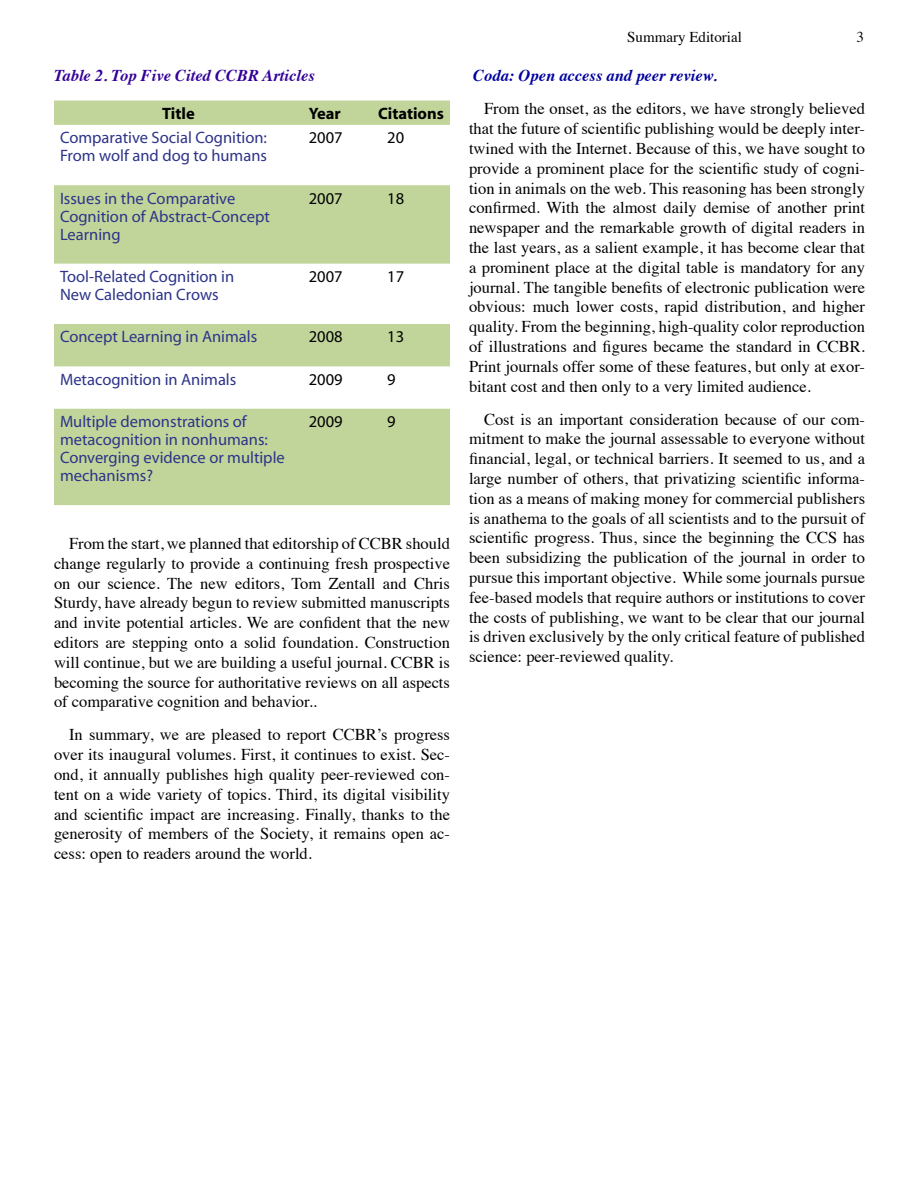
<style>
.page{position:relative;width:918px;height:1188px;background:#fff}
.page>*{position:absolute;margin:0;border:0;box-sizing:border-box;transform-origin:0 0}
.t1{font:16.5px/19.8px "Times";color:#000;text-align:justify}
.t2{font:16.5px/18px "Myriad";color:#2d3489}
.t3{font:16.5px "Myriad";color:#000}
.t4{font:italic 700 16.5px "Times";color:#309}
.t5{font:italic 700 16.5px "Times";color:#00019f}
.t6{font:700 16.5px "Myriad";color:#000}
.t7{font:15px "Times";color:#000}
</style>
<div class="page">
<svg style="left:54px;top:100px;width:396px;height:25px;background:#c2d69c"></svg>
<svg style="left:54px;top:185px;width:396px;height:320px;fill:#c1d59a"></svg>
<p class="t7" style="left:627px;top:23px;width:116px">Summary Editorial</p>
<p class="t4" style="left:54px;top:60px;width:262px">Table 2. Top Five Cited CCBR Articles</p>
<p class="t5" style="left:473px;top:60px;width:246px">Coda: Open access and peer review.</p>
<p class="t1" style="left:469px;top:98px;width:398px;text-indent:15px">From the onset, as the editors, we have strongly believed that the future of scientific publishing would be deeply inter&shy;twined with the Internet. Because of this, we have sought to provide a prominent place for the scientific study of cogni&shy;tion in animals on the web. This reasoning has been strongly confirmed. With the almost daily demise of another print newspaper and the remarkable growth of digital readers in the last years, as a salient example, it has become clear that a prominent place at the digital table is mandatory for any journal. The tangible benefits of electronic publication were obvious: much lower costs, rapid distribution, and higher quality. From the beginning, high-quality color reproduction of illustrations and figures became the standard in CCBR.<br>Print journals offer some of these features, but only at exor&shy;bitant cost and then only to a very limited audience.</p>
<p class="t1" style="left:469px;top:408px;width:398px;text-indent:15px">Cost is an important consideration because of our com&shy;mitment to make the journal assessable to everyone without financial, legal, or technical barriers. It seemed to us, and a large number of others, that privatizing scientific informa&shy;tion as a means of making money for commercial publishers is anathema to the goals of all scientists and to the pursuit of scientific progress. Thus, since the beginning the CCS has been subsidizing the publication of the journal in order to pursue this important objective. While some journals pursue fee-based models that require authors or institutions to cover the costs of publishing, we want to be clear that our journal is driven exclusively by the only critical feature of published science: peer-reviewed quality.</p>
<p class="t6" style="left:162px;top:105px;width:34px">Title</p>
<p class="t6" style="left:309px;top:105px;width:33px">Year</p>
<p class="t6" style="left:378px;top:105px;width:67px">Citations</p>
<p class="t2" style="left:60px;top:129px;width:209px">Comparative Social Cognition:<br>From wolf and dog to humans</p>
<p class="t3" style="left:309px;top:130px;width:35px">2007</p>
<p class="t3" style="left:387px;top:130px;width:18px">20</p>
<p class="t2" style="left:60px;top:190px;width:211px">Issues in the Comparative<br>Cognition of Abstract-Concept<br>Learning</p>
<p class="t3" style="left:309px;top:190px;width:35px">2007</p>
<p class="t3" style="left:387px;top:190px;width:18px">18</p>
<p class="t2" style="left:60px;top:268px;width:176px">Tool-Related Cognition in<br>New Caledonian Crows</p>
<p class="t3" style="left:309px;top:268px;width:35px">2007</p>
<p class="t3" style="left:387px;top:268px;width:18px">17</p>
<p class="t2" style="left:60px;top:329px;width:199px">Concept Learning in Animals</p>
<p class="t3" style="left:309px;top:329px;width:35px">2008</p>
<p class="t3" style="left:387px;top:329px;width:18px">13</p>
<p class="t2" style="left:60px;top:371px;width:178px">Metacognition in Animals</p>
<p class="t3" style="left:309px;top:371px;width:35px">2009</p>
<p class="t3" style="left:387px;top:371px;width:10px">9</p>
<p class="t2" style="left:60px;top:413px;width:226px">Multiple demonstrations of metacognition in nonhumans:<br>Converging evidence or multiple mechanisms?</p>
<p class="t3" style="left:309px;top:413px;width:35px">2009</p>
<p class="t3" style="left:387px;top:413px;width:10px">9</p>
<p class="t1" style="left:54px;top:532px;width:398px;text-indent:15px">From the start, we planned that editorship of CCBR should change regularly to provide a continuing fresh prospective on our science. The new editors, Tom Zentall and Chris Sturdy, have already begun to review submitted manuscripts and invite potential articles. We are confident that the new editors are stepping onto a solid foundation. Construction will continue, but we are building a useful journal. CCBR is becoming the source for authoritative reviews on all aspects of comparative cognition and behavior..</p>
<p class="t1" style="left:54px;top:724px;width:398px;text-indent:15px">In summary, we are pleased to report CCBR’s progress over its inaugural volumes. First, it continues to exist. Sec&shy;ond, it annually publishes high quality peer-reviewed con&shy;tent on a wide variety of topics. Third, its digital visibility and scientific impact are increasing. Finally, thanks to the generosity of members of the Society, it remains open ac&shy;cess: open to readers around the world.</p>
</div>
